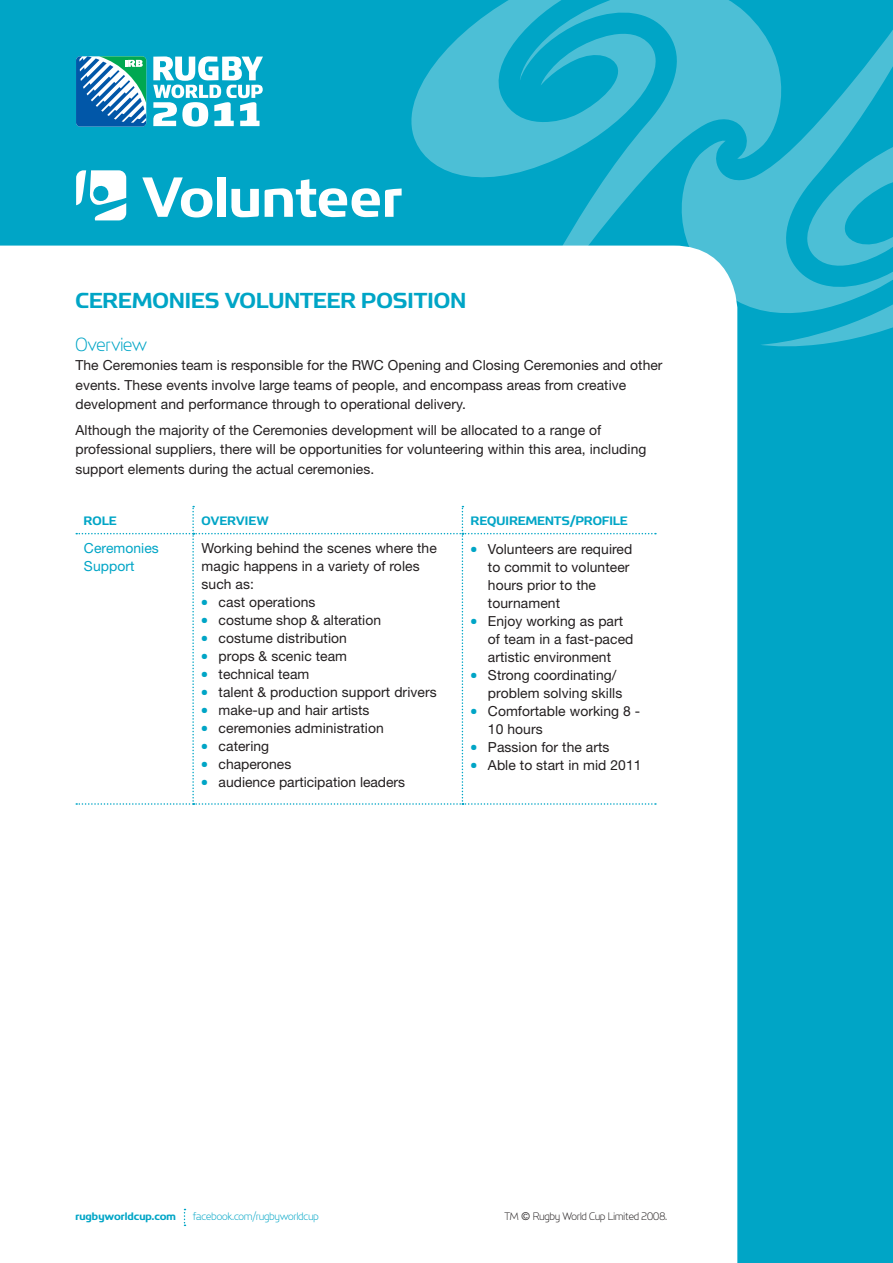
<style>
.page{position:relative;width:893px;height:1263px;background:#00a5c6}
.page>*{position:absolute;margin:0;border:0;box-sizing:border-box;transform-origin:0 0}
.t1{font:62.55px "RWC Bold";letter-spacing:.005em;color:#fff}
.t2{font:24px "RWC Bold";color:#00a5c6}
.t3{font:21px "RWC Light";color:#00a5c6}
.body_copy_2{font:13.8px/18px "Helvetica Neue East A";letter-spacing:.005em;color:#231f20}
.body_copy_1{font:13.8px/19.5px "Helvetica Neue East A";letter-spacing:.005em;color:#231f20}
.body_copy_2-2{font:13.8px/18px "Helvetica Neue East A";letter-spacing:.005em;color:#00a5c6}
.t4{font:13.5px "RWC Bold";letter-spacing:.005em;color:#00a5c6}
.t5{font:12px "RWC Light";color:#231f20}
.t6{font:12px "RWC Light";letter-spacing:.005em;color:#00a5c6}
.t7{font:12px "RWC Bold";color:#00a5c6}
.s1{font-family:"RWC Heavy";font-size:15px;color:#00a5c6}
</style>
<div class="page">
<svg style="left:399px;top:0;width:494px;height:360px"></svg>
<div style="left:0;top:246px;width:737px;height:1017px;background:#fff"></div>
<svg style="left:153px;top:56px;width:110px;height:71px"></svg>
<svg style="left:76px;top:56px;width:70px;height:71px"></svg>
<svg style="left:76px;top:170px;width:50px;height:50px"></svg>
<div style="left:76px;top:506px;width:580px;height:299px;background:#fff"></div>
<svg style="left:184px;top:1209px;width:1px;height:17px"></svg>
<p class="t1" style="left:141px;top:159px;width:263px">Volunteer</p>
<p class="t2" style="left:75px;top:286px;width:392px">CEREMONIES VOLUNTEER POSITION</p>
<p class="t3" style="left:75px;top:332px;width:73px">Overview</p>
<p class="body_copy_1" style="left:75px;top:356px;width:589px">The Ceremonies team is responsible for the RWC Opening and Closing Ceremonies and other events. These events involve large teams of people, and encompass areas from creative development and performance through to operational delivery.</p>
<p class="body_copy_1" style="left:75px;top:420px;width:572px">Although the majority of the Ceremonies development will be allocated to a range of professional suppliers, there will be opportunities for volunteering within this area, including support elements during the actual ceremonies.</p>
<p class="t4" style="left:84px;top:513px;width:34px">ROLE</p>
<p class="t4" style="left:202px;top:513px;width:69px">OVERVIEW</p>
<p class="t4" style="left:471px;top:513px;width:158px">REQUIREMENTS/PROFILE</p>
<p class="body_copy_2-2" style="left:84px;top:539px;width:76px">Ceremonies<br>Support</p>
<p class="body_copy_2" style="left:202px;top:539px;width:237px">Working behind the scenes where the magic happens in a variety of roles such as:</p>
<p class="body_copy_2" style="left:202px;top:593px;width:115px"><span class="s1">•</span> cast operations</p>
<p class="body_copy_2" style="left:202px;top:611px;width:181px"><span class="s1">•</span> costume shop &amp; alteration</p>
<p class="body_copy_2" style="left:202px;top:629px;width:147px"><span class="s1">•</span> costume distribution</p>
<p class="body_copy_2" style="left:202px;top:647px;width:147px"><span class="s1">•</span> props &amp; scenic team</p>
<p class="body_copy_2" style="left:202px;top:665px;width:109px"><span class="s1">•</span> technical team</p>
<p class="body_copy_2" style="left:202px;top:683px;width:236px"><span class="s1">•</span> talent &amp; production support drivers</p>
<p class="body_copy_2" style="left:202px;top:701px;width:169px"><span class="s1">•</span> make-up and hair artists</p>
<p class="body_copy_2" style="left:202px;top:719px;width:184px"><span class="s1">•</span> ceremonies administration</p>
<p class="body_copy_2" style="left:202px;top:737px;width:69px"><span class="s1">•</span> catering</p>
<p class="body_copy_2" style="left:202px;top:755px;width:91px"><span class="s1">•</span> chaperones</p>
<p class="body_copy_2" style="left:202px;top:773px;width:205px"><span class="s1">•</span> audience participation leaders</p>
<p class="body_copy_2" style="left:488px;top:540px;width:146px;text-indent:-17px"><span class="s1">•</span> Volunteers are required to commit to volunteer hours prior to the tournament</p>
<p class="body_copy_2" style="left:488px;top:612px;width:147px;text-indent:-17px"><span class="s1">•</span> Enjoy working as part of team in a fast-paced artistic environment</p>
<p class="body_copy_2" style="left:488px;top:666px;width:136px;text-indent:-17px"><span class="s1">•</span> Strong coordinating/ problem solving skills</p>
<p class="body_copy_2" style="left:488px;top:702px;width:154px;text-indent:-17px"><span class="s1">•</span> Comfortable working 8 -<br>10 hours</p>
<p class="body_copy_2" style="left:471px;top:738px;width:140px"><span class="s1">•</span> Passion for the arts</p>
<p class="body_copy_2" style="left:471px;top:756px;width:172px"><span class="s1">•</span> Able to start in mid 2011</p>
<p class="t7" style="left:75px;top:1209px;width:102px">rugbyworldcup.com</p>
<p class="t6" style="left:193px;top:1209px;width:127px">facebook.com/rugbyworldcup</p>
<p class="t5" style="left:504px;top:1209px;width:164px">TM © Rugby World Cup Limited 2008.</p>
</div>
